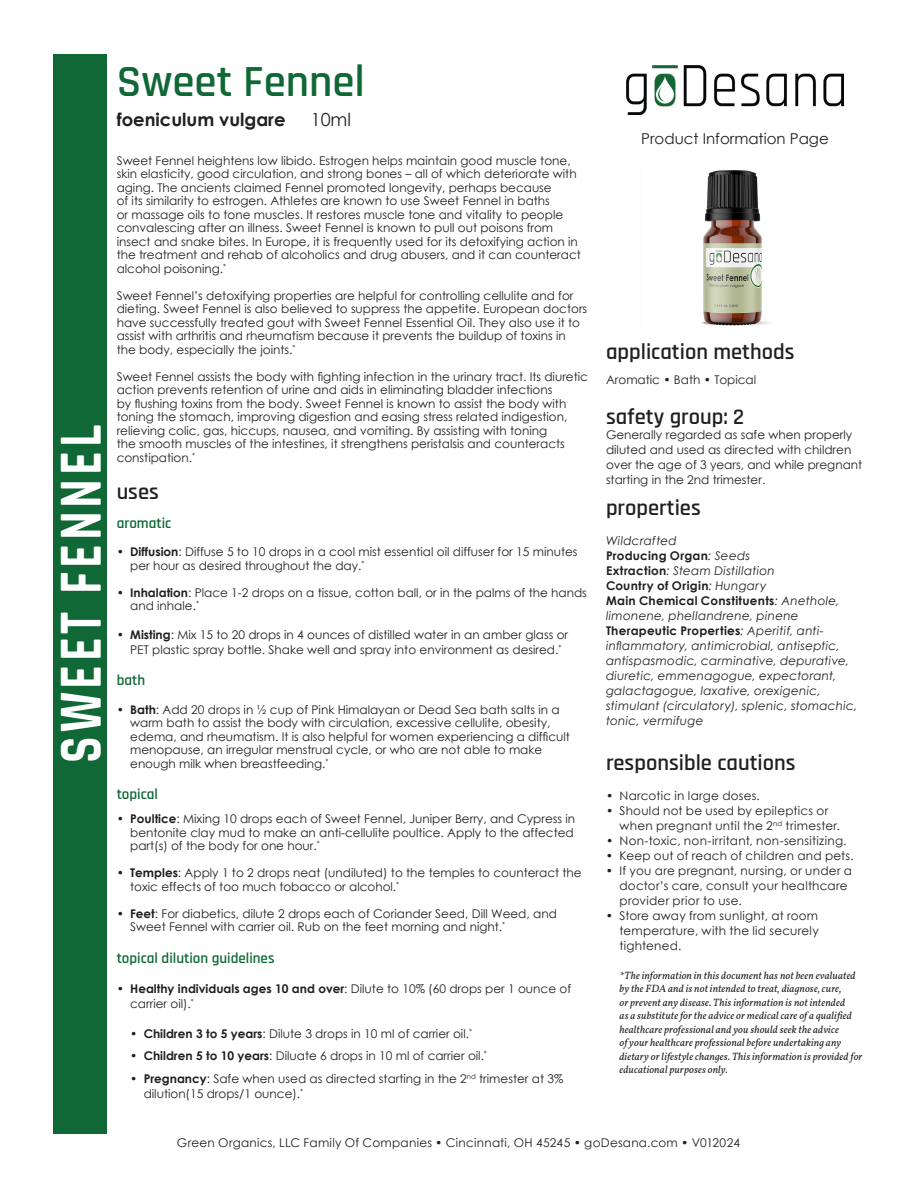
<style>
.page{position:relative;width:918px;height:1188px;background:#fff}
.page>*{position:absolute;margin:0;border:0;box-sizing:border-box;transform-origin:0 0}
.t1{font:700 61.8px "Rajdhani";letter-spacing:.075em;color:#fff;scale:.8 1}
.t2{font:600 45px "Rajdhani";color:#0f6835}
.t3{font:600 22.5px "Rajdhani";color:#1f2020}
.t4{font:700 18px "Century Gothic";color:#1f2020}
.t5{font:18px "Century Gothic";color:#1f2020}
.t6{font:600 15px "Rajdhani";color:#0f6835}
.t7{font:15px "Century Gothic";color:#1f2020}
.Paragraph_Style{font:12px/13.5px "Century Gothic";color:#1f2020}
.Paragraph_Style-2{font:italic 12px/15px "Century Gothic";letter-spacing:.02em;color:#1f2020}
.Paragraph_Style-3{font:12px/15px "Century Gothic";letter-spacing:.02em;color:#1f2020}
.Paragraph_Style-4{font:700 12px "Century Gothic";letter-spacing:.02em;color:#1f2020}
.t8{font:italic 10.5px/13.5px "Vollkorn";letter-spacing:.01em;color:#1f2020}
.s1{font-weight:700}
.s2{font-weight:400;font-style:italic}
.s3{font-weight:700;font-style:normal}
</style>
<div class="page">
<div style="left:53px;top:54px;width:54px;height:1080px;background:#0f6835"></div>
<img style="left:701px;top:170px;width:69px;height:156px">
<img style="left:627px;top:66px;width:216px;height:49px">
<p class="t1" style="left:43px;top:763px;width:423px;rotate:-90deg">SWEET FENNEL</p>
<p class="t2" style="left:117px;top:55px;width:250px">Sweet Fennel</p>
<p class="t4" style="left:117px;top:106px;width:170px">foeniculum vulgare</p>
<p class="t5" style="left:311px;top:107px;width:42px">10ml</p>
<p class="Paragraph_Style" style="left:117px;top:154px;width:466px">Sweet Fennel heightens low libido. Estrogen helps maintain good muscle tone, skin elasticity, good circulation, and strong bones – all of which deteriorate with aging. The ancients claimed Fennel promoted longevity, perhaps because<br>of its similarity to estrogen. Athletes are known to use Sweet Fennel in baths<br>or massage oils to tone muscles. It restores muscle tone and vitality to people convalescing after an illness. Sweet Fennel is known to pull out poisons from insect and snake bites. In Europe, it is frequently used for its detoxifying action in the treatment and rehab of alcoholics and drug abusers, and it can counteract alcohol poisoning.<sup>*</sup></p>
<p class="Paragraph_Style" style="left:117px;top:289px;width:472px">Sweet Fennel’s detoxifying properties are helpful for controlling cellulite and for dieting. Sweet Fennel is also believed to suppress the appetite. European doctors have successfully treated gout with Sweet Fennel Essential Oil. They also use it to assist with arthritis and rheumatism because it prevents the buildup of toxins in the body, especially the joints.<sup>*</sup></p>
<p class="Paragraph_Style" style="left:117px;top:370px;width:473px">Sweet Fennel assists the body with fighting infection in the urinary tract. Its diuretic action prevents retention of urine and aids in eliminating bladder infections<br>by flushing toxins from the body. Sweet Fennel is known to assist the body with toning the stomach, improving digestion and easing stress related indigestion,</p>
<p class="Paragraph_Style" style="left:117px;top:424px;width:450px">relieving colic, gas, hiccups, nausea, and vomiting. By assisting with toning the smooth muscles of the intestines, it strengthens peristalsis and counteracts constipation.<sup>*</sup></p>
<p class="t3" style="left:117px;top:479px;width:44px">uses</p>
<p class="t6" style="left:117px;top:514px;width:56px">aromatic</p>
<p class="Paragraph_Style" style="left:130px;top:545px;width:449px;text-indent:-14px"><span class="s1">• Diffusion</span>: Diffuse 5 to 10 drops in a cool mist essential oil diffuser for 15 minutes per hour as desired throughout the day.<sup>*</sup></p>
<p class="Paragraph_Style" style="left:130px;top:586px;width:458px;text-indent:-14px"><span class="s1">• Inhalation</span>: Place 1-2 drops on a tissue, cotton ball, or in the palms of the hands and inhale.<sup>*</sup></p>
<p class="Paragraph_Style" style="left:117px;top:627px;width:453px;line-height:15px;text-align:center"><span class="s1">• Misting</span>: Mix 15 to 20 drops in 4 ounces of distilled water in an amber glass or<br>PET plastic spray bottle. Shake well and spray into environment as desired.<sup>*</sup></p>
<p class="t6" style="left:117px;top:672px;width:30px">bath</p>
<p class="Paragraph_Style" style="left:130px;top:703px;width:441px;text-indent:-14px"><span class="s1">• Bath</span>: Add 20 drops in ½ cup of Pink Himalayan or Dead Sea bath salts in a warm bath to assist the body with circulation, excessive cellulite, obesity, edema, and rheumatism. It is also helpful for women experiencing a difficult menopause, an irregular menstrual cycle, or who are not able to make enough milk when breastfeeding.<sup>*</sup></p>
<p class="t6" style="left:117px;top:786px;width:43px">topical</p>
<p class="Paragraph_Style" style="left:130px;top:812px;width:447px;text-align:justify;text-indent:-14px"><span class="s1">• Poultice</span>: Mixing 10 drops each of Sweet Fennel, Juniper Berry, and Cypress in bentonite clay mud to make an anti-cellulite poultice. Apply to the affected part(s) of the body for one hour.<sup>*</sup></p>
<p class="Paragraph_Style" style="left:130px;top:866px;width:453px;text-indent:-14px"><span class="s1">• Temples</span>: Apply 1 to 2 drops neat (undiluted) to the temples to counteract the toxic effects of too much tobacco or alcohol.<sup>*</sup></p>
<p class="Paragraph_Style" style="left:130px;top:907px;width:428px;text-indent:-14px"><span class="s1">• Feet</span>: For diabetics, dilute 2 drops each of Coriander Seed, Dill Weed, and<br>Sweet Fennel with carrier oil. Rub on the feet morning and night.<sup>*</sup></p>
<p class="t6" style="left:117px;top:949px;width:159px">topical dilution guidelines</p>
<p class="Paragraph_Style" style="left:130px;top:981px;width:442px;line-height:15px;text-indent:-14px"><span class="s1">• Healthy individuals ages 10 and over</span>: Dilute to 10% (60 drops per 1 ounce of carrier oil).<sup>*</sup></p>
<p class="Paragraph_Style" style="left:130px;top:1027px;width:343px"><span class="s1">• Children 3 to 5 years</span>: Dilute 3 drops in 10 ml of carrier oil.<sup>*</sup></p>
<p class="Paragraph_Style" style="left:130px;top:1049px;width:358px"><span class="s1">• Children 5 to 10 years</span>: Diluate 6 drops in 10 ml of carrier oil.<sup>*</sup></p>
<p class="Paragraph_Style" style="left:144px;top:1071px;width:421px;line-height:15px;text-indent:-14px"><span class="s1">• Pregnancy</span>: Safe when used as directed starting in the 2<sup>nd</sup> trimester at 3% dilution(15 drops/1 ounce).<sup>*</sup></p>
<p class="t7" style="left:641px;top:128px;width:189px">Product Information Page</p>
<p class="t3" style="left:606px;top:339px;width:190px">application methods</p>
<p class="Paragraph_Style" style="left:606px;top:373px;width:152px">Aromatic • Bath • Topical</p>
<p class="t3" style="left:606px;top:403px;width:140px">safety group: 2</p>
<p class="Paragraph_Style" style="left:606px;top:427px;width:258px;line-height:15px">Generally regarded as safe when properly diluted and used as directed with children over the age of 3 years, and while pregnant starting in the 2nd trimester.</p>
<p class="t3" style="left:606px;top:495px;width:96px">properties</p>
<p class="Paragraph_Style-2" style="left:606px;top:533px;width:72px">Wildcrafted</p>
<p class="Paragraph_Style-4" style="left:606px;top:547px;width:146px">Producing Organ<span class="s2">: Seeds</span></p>
<p class="Paragraph_Style-2" style="left:606px;top:563px;width:170px"><span class="s3">Extraction</span>: Steam Distillation</p>
<p class="Paragraph_Style-4" style="left:606px;top:577px;width:162px">Country of Origin<span class="s2">: Hungary</span></p>
<p class="Paragraph_Style-2" style="left:606px;top:593px;width:235px"><span class="s3">Main Chemical Constituents</span>: Anethole, limonene, phellandrene, pinene</p>
<p class="Paragraph_Style-2" style="left:606px;top:623px;width:253px"><span class="s3">Therapeutic Properties</span>: Aperitif, anti&shy;inflammatory, antimicrobial, antiseptic, antispasmodic, carminative, depurative, diuretic, emmenagogue, expectorant, galactagogue, laxative, orexigenic, stimulant (circulatory), splenic, stomachic, tonic, vermifuge</p>
<p class="t3" style="left:606px;top:750px;width:191px">responsible cautions</p>
<p class="Paragraph_Style-3" style="left:606px;top:788px;width:155px">• Narcotic in large doses.</p>
<p class="Paragraph_Style-3" style="left:620px;top:803px;width:222px;text-indent:-14px">• Should not be used by epileptics or when pregnant until the 2<sup>nd</sup> trimester.</p>
<p class="Paragraph_Style-3" style="left:606px;top:833px;width:242px">• Non-toxic, non-irritant, non-sensitizing.</p>
<p class="Paragraph_Style-3" style="left:606px;top:848px;width:249px">• Keep out of reach of children and pets.</p>
<p class="Paragraph_Style-3" style="left:619px;top:863px;width:234px;text-indent:-14px">• If you are pregnant, nursing, or under a doctor’s care, consult your healthcare provider prior to use.</p>
<p class="Paragraph_Style" style="left:619px;top:908px;width:201px;line-height:15px;text-align:justify;text-indent:-14px">• Store away from sunlight, at room temperature, with the lid securely tightened.</p>
<p class="t8" style="left:620px;top:968px;width:245px">*The information in this document has not been evaluated by the FDA and is not intended to treat, diagnose, cure,<br>or prevent any disease. This information is not intended<br>as a substitute for the advice or medical care of a qualified healthcare professional and you should seek the advice<br>of your healthcare professional before undertaking any dietary or lifestyle changes. This information is provided for educational purposes only.</p>
<p class="Paragraph_Style-3" style="left:177px;top:1135px;width:565px">Green Organics, LLC Family Of Companies • Cincinnati, OH 45245 • goDesana.com • V012024</p>
</div>
